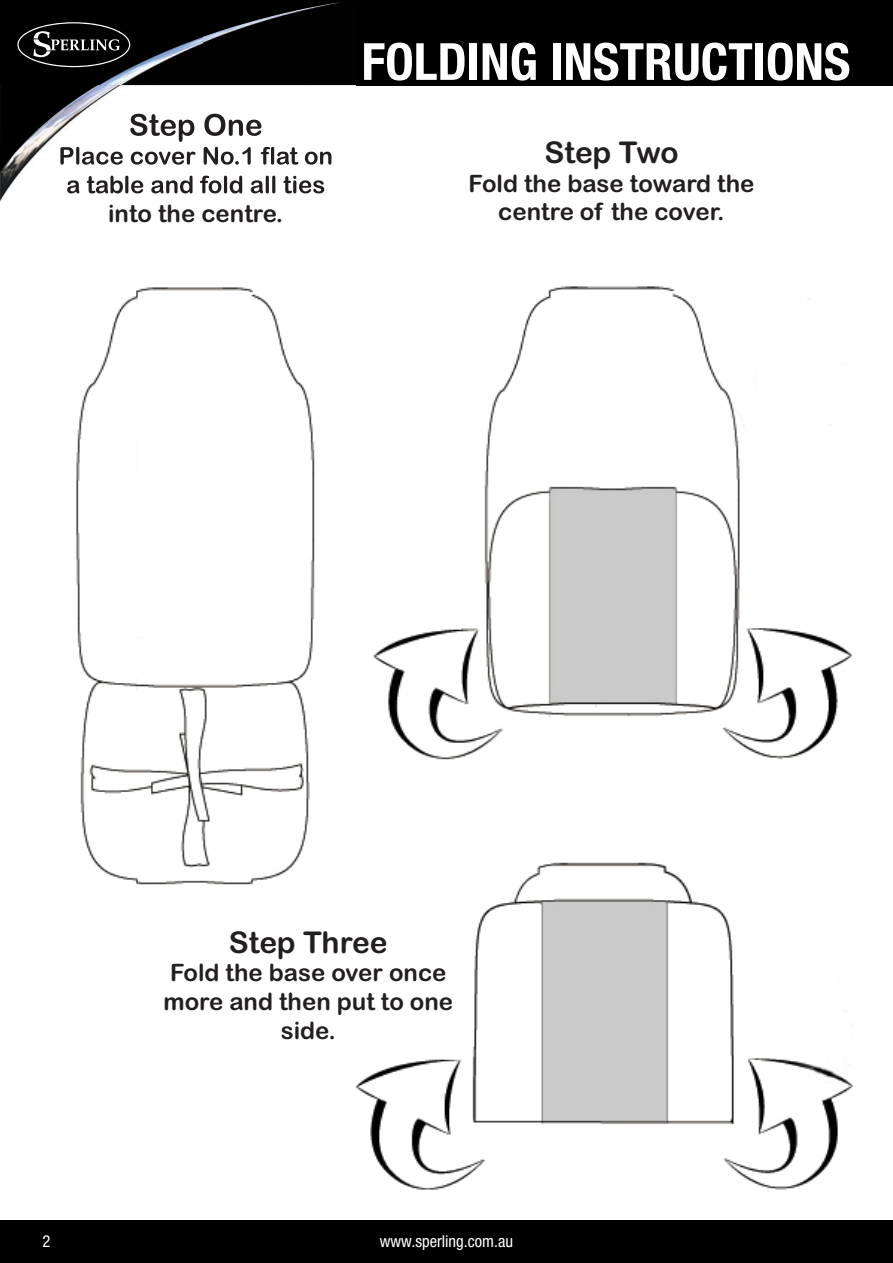
<style>
.page{position:relative;width:893px;height:1263px;background:#fff}
.page>*{position:absolute;margin:0;border:0;box-sizing:border-box;transform-origin:0 0}
.t1{font:700 condensed 51.3px "Helvetica Neue";color:#fff}
.t2{font:30px "Arial Rounded MT Bold";letter-spacing:-.005em;color:#231f20}
.t3{font:24px/28.8px "Arial Rounded MT Bold";color:#231f20;text-align:center}
.t4{font:condensed 16.5px "Helvetica Neue";color:#fff}
</style>
<div class="page">
<div style="left:0;top:1220px;width:893px;height:43px;background:#000"></div>
<img style="left:355px;top:862px;width:498px;height:328px">
<img style="left:373px;top:286px;width:480px;height:474px">
<img style="left:76px;top:287px;width:239px;height:598px">
<div style="left:0;top:0;width:893px;height:85px;background:#000"></div>
<img style="left:0;top:172px;width:325px;height:30px">
<img style="left:123px;top:176px;width:5px;height:17px">
<img style="left:67px;top:176px;width:56px;height:17px">
<img style="left:201px;top:176px;width:123px;height:17px">
<img style="left:131px;top:176px;width:70px;height:17px">
<svg style="left:0;top:2px;width:356px;height:170px"></svg>
<svg style="left:16px;top:20px;width:116px;height:49px"></svg>
<p class="t3" style="left:108px;top:201px;width:177px">into the centre.</p>
<p class="t1" style="left:361px;top:43px;width:490px">FOLDING INSTRUCTIONS</p>
<p class="t2" style="left:544px;top:141px;width:136px">Step Two</p>
<p class="t3" style="left:468px;top:171px;width:287px">Fold the base toward the centre of the cover.</p>
<p class="t2" style="left:229px;top:931px;width:160px">Step Three</p>
<p class="t3" style="left:163px;top:961px;width:291px">Fold the base over once more and then put to one side.</p>
<p class="t4" style="left:43px;top:1235px;width:9px">2</p>
<p class="t4" style="left:380px;top:1235px;width:135px">www.sperling.com.au</p>
</div>
